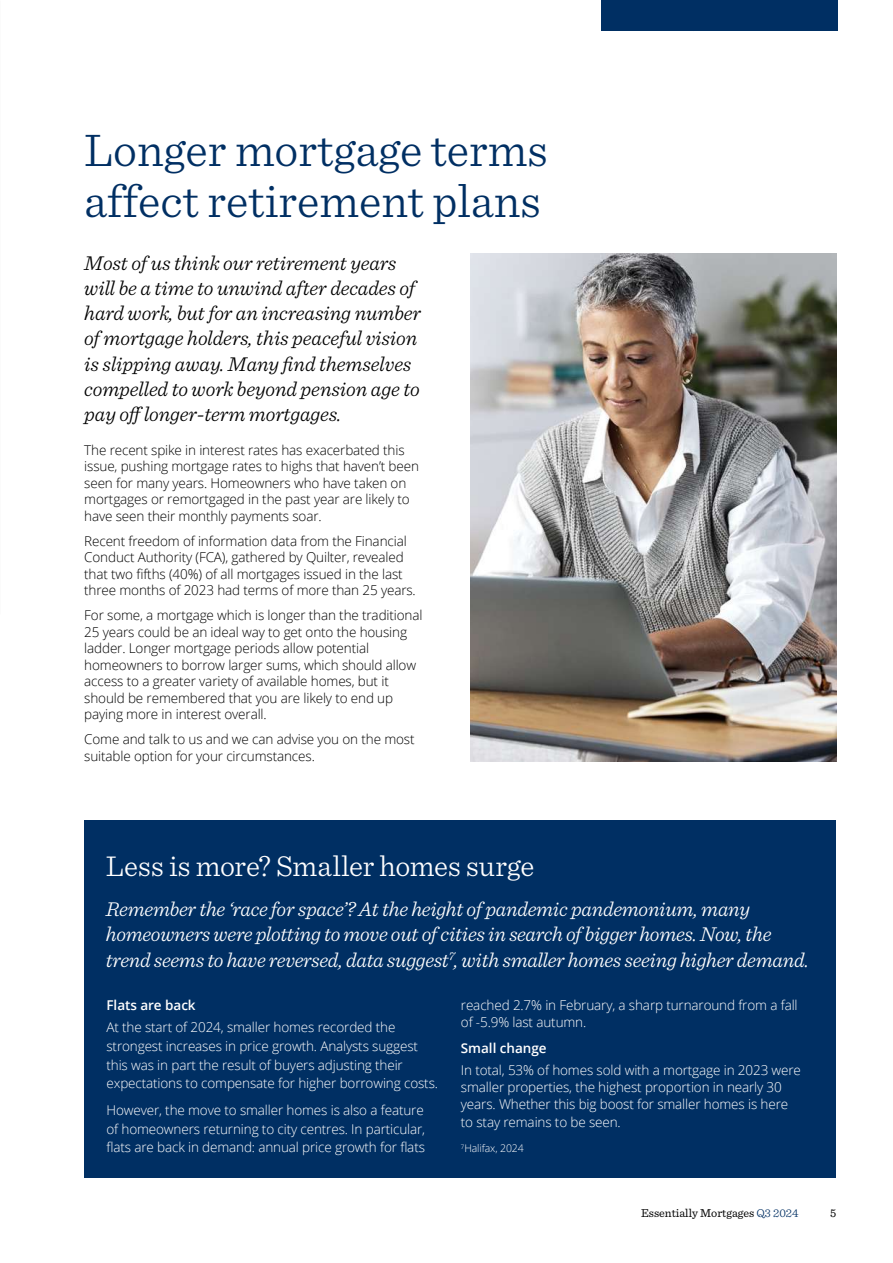
<style>
.page{position:relative;width:893px;height:1263px;background:#fff}
.page>*{position:absolute;margin:0;border:0;box-sizing:border-box;transform-origin:0 0}
.t1{font:300 48px/51px "Sentinel";color:#002f63}
.t2{font:300 30px "Sentinel";color:#fff}
.t3{font:italic 300 21px/25.2px "Sentinel";letter-spacing:-.005em;color:#000}
.t4{font:italic 300 21px/25.2px "Sentinel";letter-spacing:-.01em;color:#fff}
.t5{font:300 13.5px/16.5px "Open Sans";letter-spacing:-.01em;color:#000}
.t6{font:300 13.5px/18.6px "Open Sans";letter-spacing:-.01em;color:#fff}
.t7{font:600 13.5px "Open Sans";letter-spacing:-.005em;color:#fff}
.t8{font:12px "Sentinel";color:#000}
.t9{font:300 10.5px "Open Sans";letter-spacing:-.01em;color:#fff}
.s1{font-weight:300;color:#002f63}
</style>
<div class="page">
<div style="left:601px;top:0;width:237px;height:31px;background:#002f63"></div>
<img style="left:470px;top:253px;width:366px;height:508px">
<div style="left:84px;top:821px;width:752px;height:357px;background:#002f63"></div>
<h1 class="t1" style="left:84px;top:121px;width:465px">Longer mortgage terms affect retirement plans</h1>
<p class="t3" style="left:84px;top:249px;width:338px">Most of us think our retirement years will be a time to unwind after decades of hard work, but for an increasing number of mortgage holders, this peaceful vision is slipping away. Many find themselves compelled to work beyond pension age to pay off longer-term mortgages.</p>
<p class="t5" style="left:84px;top:441px;width:336px">The recent spike in interest rates has exacerbated this issue, pushing mortgage rates to highs that haven’t been seen for many years. Homeowners who have taken on mortgages or remortgaged in the past year are likely to have seen their monthly payments soar.</p>
<p class="t5" style="left:84px;top:532px;width:333px">Recent freedom of information data from the Financial Conduct Authority (FCA), gathered by Quilter, revealed that two fifths (40%) of all mortgages issued in the last three months of 2023 had terms of more than 25 years.</p>
<p class="t5" style="left:84px;top:606px;width:340px">For some, a mortgage which is longer than the traditional 25 years could be an ideal way to get onto the housing ladder. Longer mortgage periods allow potential homeowners to borrow larger sums, which should allow access to a greater variety of available homes, but it should be remembered that you are likely to end up paying more in interest overall.</p>
<p class="t5" style="left:84px;top:730px;width:332px">Come and talk to us and we can advise you on the most suitable option for your circumstances.</p>
<h2 class="t2" style="left:106px;top:843px;width:430px">Less is more? Smaller homes surge</h2>
<p class="t4" style="left:106px;top:895px;width:705px">Remember the ‘race for space’? At the height of pandemic pandemonium, many homeowners were plotting to move out of cities in search of bigger homes. Now, the trend seems to have reversed, data suggest<sup>7</sup>, with smaller homes seeing higher demand.</p>
<p class="t7" style="left:106px;top:995px;width:91px">Flats are back</p>
<p class="t6" style="left:106px;top:1018px;width:333px">At the start of 2024, smaller homes recorded the strongest increases in price growth. Analysts suggest this was in part the result of buyers adjusting their expectations to compensate for higher borrowing costs.</p>
<p class="t6" style="left:106px;top:1101px;width:320px;text-align:justify">However, the move to smaller homes is also a feature of homeowners returning to city centres. In particular, flats are back in demand: annual price growth for flats</p>
<p class="t6" style="left:461px;top:996px;width:338px;line-height:17.4px">reached 2.7% in February, a sharp turnaround from a fall of -5.9% last autumn.</p>
<p class="t7" style="left:461px;top:1039px;width:87px">Small change</p>
<p class="t6" style="left:461px;top:1060px;width:342px;line-height:17.4px">In total, 53% of homes sold with a mortgage in 2023 were smaller properties, the highest proportion in nearly 30 years. Whether this big boost for smaller homes is here to stay remains to be seen.</p>
<p class="t9" style="left:461px;top:1141px;width:64px"><sup>7</sup>Halifax, 2024</p>
<p class="t8" style="left:641px;top:1204px;width:159px">Essentially Mortgages <span class="s1">Q3 2024</span></p>
<p class="t8" style="left:830px;top:1204px;width:8px">5</p>
</div>
